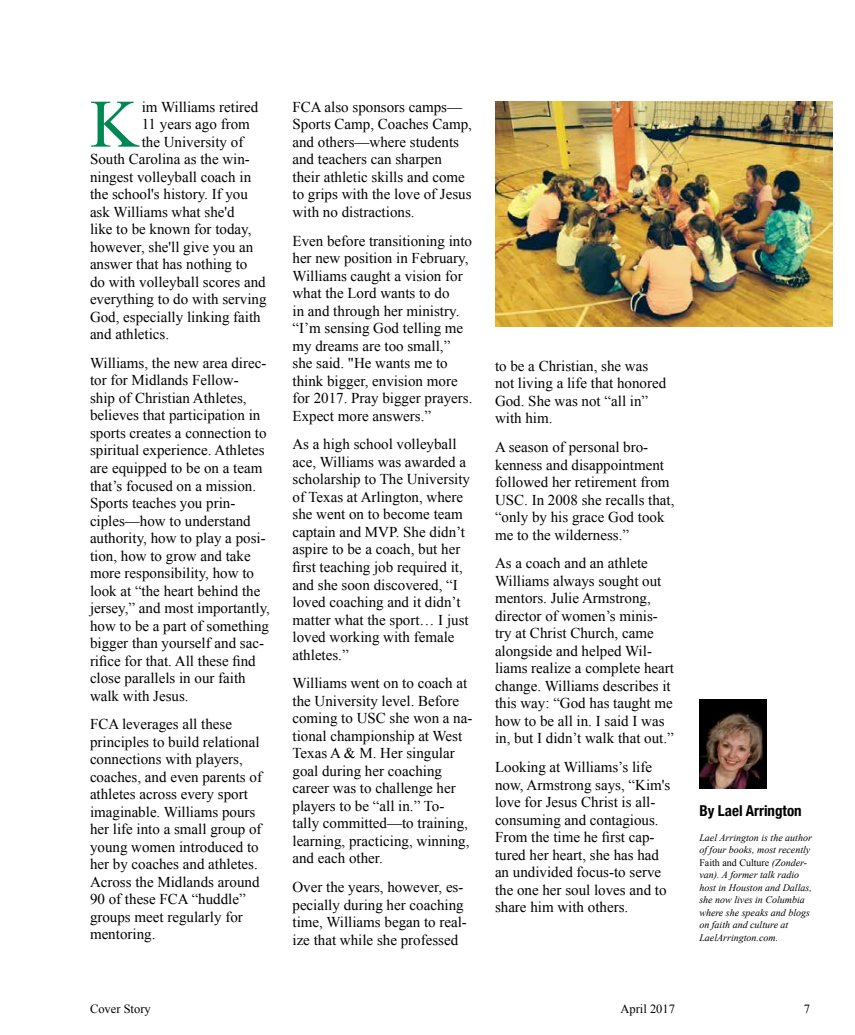
<style>
.page{position:relative;width:855px;height:1035px;background:#fff}
.page>*{position:absolute;margin:0;border:0;box-sizing:border-box;transform-origin:0 0}
.t1{font:67.88px "Times New Roman";color:#008752}
.t2{font:15px/17.5px "Times New Roman";color:#000}
.t3{font:700 condensed 15px "Helvetica Neue";color:#000}
.t4{font:12.5px "Times New Roman";color:#000}
.t5{font:italic 10px/12.5px "Times New Roman";color:#000}
.s1{font-style:normal}
</style>
<div class="page">
<img style="left:699px;top:700px;width:68px;height:89px">
<img style="left:495px;top:101px;width:337px;height:225px">
<h1 class="t1" style="left:90px;top:78px;width:50px">K</h1>
<p class="t2" style="left:142px;top:98px;width:118px">im Williams retired</p>
<p class="t2" style="left:142px;top:115px;width:110px">11 years ago from</p>
<p class="t2" style="left:142px;top:133px;width:103px">the University of</p>
<p class="t2" style="left:90px;top:150px;width:161px">South Carolina as the win-</p>
<p class="t2" style="left:90px;top:168px;width:163px">ningest volleyball coach in</p>
<p class="t2" style="left:90px;top:185px;width:159px">the school's history. If you</p>
<p class="t2" style="left:90px;top:203px;width:146px">ask Williams what she'd</p>
<p class="t2" style="left:90px;top:220px;width:163px">like to be known for today,</p>
<p class="t2" style="left:90px;top:238px;width:165px">however, she'll give you an</p>
<p class="t2" style="left:90px;top:255px;width:159px">answer that has nothing to</p>
<p class="t2" style="left:90px;top:273px;width:177px">do with volleyball scores and</p>
<p class="t2" style="left:90px;top:290px;width:178px">everything to do with serving</p>
<p class="t2" style="left:90px;top:308px;width:172px">God, especially linking faith</p>
<p class="t2" style="left:90px;top:325px;width:81px">and athletics.</p>
<p class="t2" style="left:90px;top:354px;width:182px">Williams, the new area direc&shy;tor for Midlands Fellow-<br>ship of Christian Athletes, believes that participation in sports creates a connection to spiritual experience. Athletes are equipped to be on a team that’s focused on a mission.<br>Sports teaches you prin&shy;ciples—how to understand authority, how to play a posi&shy;tion, how to grow and take more responsibility, how to look at “the heart behind the jersey,” and most importantly, how to be a part of something bigger than yourself and sac&shy;rifice for that. All these find close parallels in our faith walk with Jesus.</p>
<p class="t2" style="left:90px;top:715px;width:174px">FCA leverages all these principles to build relational connections with players, coaches, and even parents of athletes across every sport imaginable. Williams pours her life into a small group of young women introduced to her by coaches and athletes.<br>Across the Midlands around<br>90 of these FCA “huddle” groups meet regularly for mentoring.</p>
<p class="t2" style="left:293px;top:98px;width:181px">FCA also sponsors camps—<br>Sports Camp, Coaches Camp, and others—where students and teachers can sharpen their athletic skills and come to grips with the love of Jesus with no distractions.</p>
<p class="t2" style="left:293px;top:232px;width:181px">Even before transitioning into her new position in February,<br>Williams caught a vision for what the Lord wants to do<br>in and through her ministry. “I’m sensing God telling me my dreams are too small,” she said. "He wants me to think bigger, envision more for 2017. Pray bigger prayers.<br>Expect more answers.”</p>
<p class="t2" style="left:293px;top:435px;width:179px">As a high school volleyball ace, Williams was awarded a scholarship to The University of Texas at Arlington, where she went on to become team captain and MVP. She didn’t aspire to be a coach, but her first teaching job required it, and she soon discovered, “I loved coaching and it didn’t matter what the sport… I just loved working with female athletes.”</p>
<p class="t2" style="left:293px;top:674px;width:181px">Williams went on to coach at the University level. Before coming to USC she won a na&shy;tional championship at West<br>Texas A &amp; M. Her singular goal during her coaching career was to challenge her players to be “all in.” To&shy;tally committed—to training, learning, practicing, winning, and each other.</p>
<p class="t2" style="left:293px;top:878px;width:176px">Over the years, however, es&shy;pecially during her coaching time, Williams began to real&shy;ize that while she professed</p>
<p class="t2" style="left:495px;top:357px;width:173px">to be a Christian, she was not living a life that honored<br>God. She was not “all in” with him.</p>
<p class="t2" style="left:495px;top:438px;width:181px">A season of personal bro&shy;kenness and disappointment followed her retirement from<br>USC. In 2008 she recalls that, “only by his grace God took me to the wilderness.”</p>
<p class="t2" style="left:495px;top:554px;width:181px">As a coach and an athlete<br>Williams always sought out mentors. Julie Armstrong, director of women’s minis&shy;try at Christ Church, came alongside and helped Wil&shy;liams realize a complete heart change. Williams describes it this way: “God has taught me how to be all in. I said I was in, but I didn’t walk that out.”</p>
<p class="t2" style="left:495px;top:758px;width:177px">Looking at Williams’s life now, Armstrong says, “Kim's love for Jesus Christ is all&shy;consuming and contagious.<br>From the time he first cap&shy;tured her heart, she has had an undivided focus-to serve the one her soul loves and to share him with others.</p>
<p class="t3" style="left:699px;top:798px;width:104px">By Lael Arrington</p>
<p class="t5" style="left:699px;top:831px;width:114px">Lael Arrington is the author of four books, most recently<br><span class="s1">Faith and Culture</span> (Zonder&shy;van). A former talk radio host in Houston and Dallas, she now lives in Columbia where she speaks and blogs on faith and culture at<br>LaelArrington.com.</p>
<p class="t4" style="left:90px;top:1000px;width:62px">Cover Story</p>
<p class="t4" style="left:620px;top:1000px;width:56px">April 2017</p>
<p class="t4" style="left:804px;top:1000px;width:8px">7</p>
</div>
